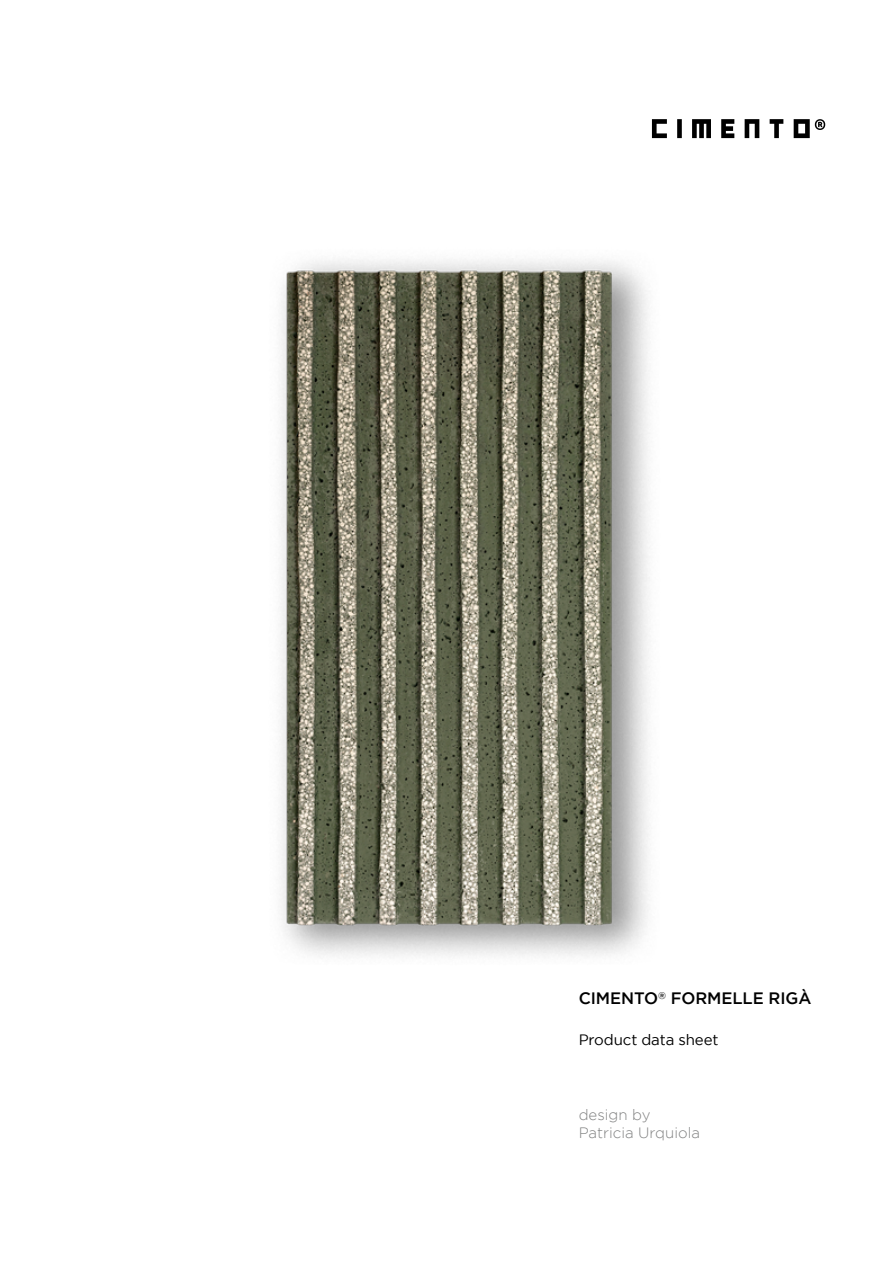
<style>
.page{position:relative;width:893px;height:1263px;background:#fff}
.page>*{position:absolute;margin:0;border:0;box-sizing:border-box;transform-origin:0 0}
.t1{font:500 16.5px "Gotham";letter-spacing:-.005em;color:#000}
.t2{font:300 15px "Gotham";color:#808181}
.TESTI_-ITA{font:15px "Gotham";letter-spacing:-.005em;color:#000}
</style>
<div class="page">
<img style="left:279px;top:119px;width:547px;height:838px">
<svg style="left:652px;top:119px;width:173px;height:19px"></svg>
<p class="t1" style="left:579px;top:989px;width:234px">CIMENTO<sup>®</sup> FORMELLE RIGÀ</p>
<p class="TESTI_-ITA" style="left:579px;top:1031px;width:141px">Product data sheet</p>
<p class="t2" style="left:579px;top:1106px;width:73px">design by</p>
<p class="t2" style="left:579px;top:1124px;width:123px">Patricia Urquiola</p>
</div>
